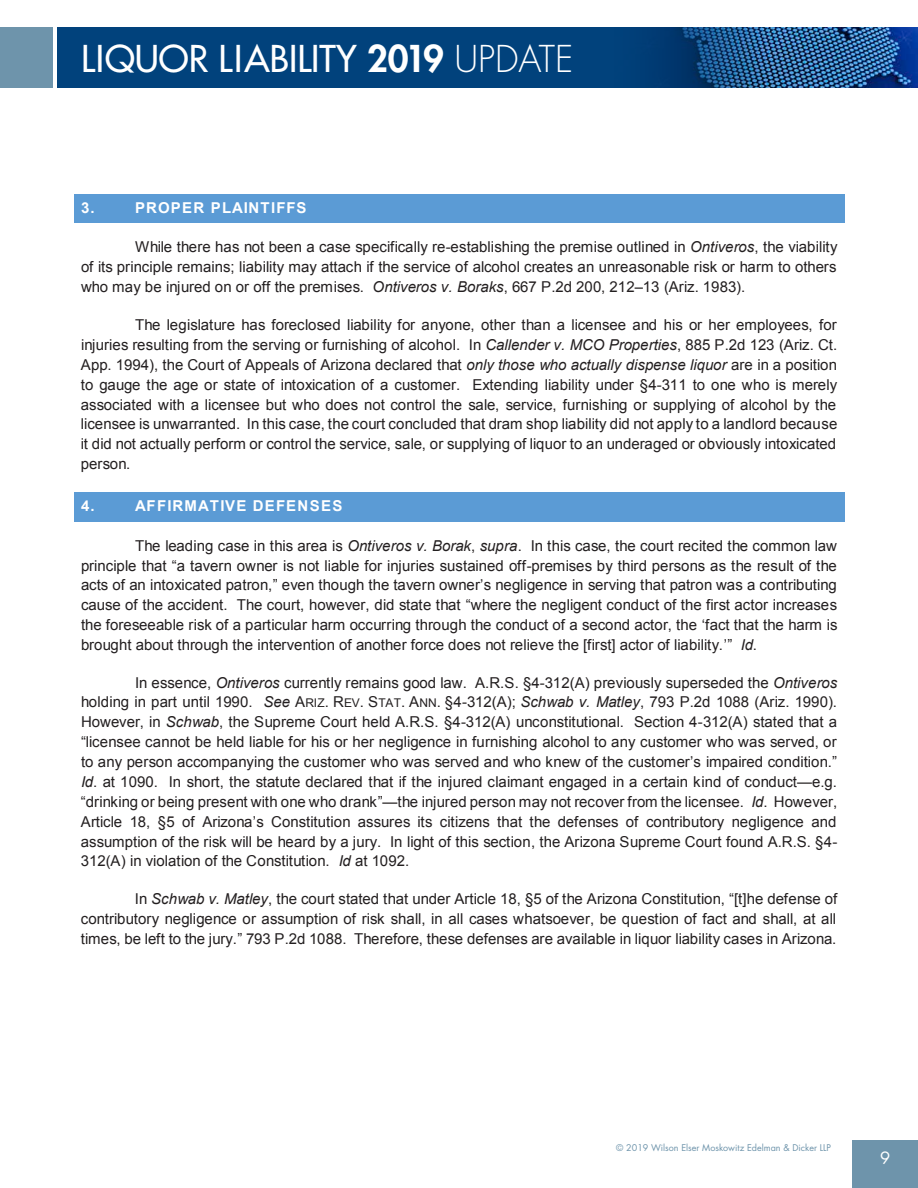
<style>
.page{position:relative;width:918px;height:1188px;background:#fff}
.page>*{position:absolute;margin:0;border:0;box-sizing:border-box;transform-origin:0 0}
.t1{font:500 36px "Futura Std";color:#fff}
.t2{font:16.5px "Futura Std";color:#fff}
.t3{font:15px/19.8px "Arial";letter-spacing:-.005em;color:#231f20;text-align:justify}
.t4{font:700 15px "Arial";letter-spacing:.075em;color:#fff}
.t5{font:9px "Futura Std";color:#6e94ab}
.s1{font-weight:800}
.s2{font-weight:300}
.s3{font-style:italic}
.s4{font-size:12px}
</style>
<div class="page">
<div style="left:852px;top:1141px;width:66px;height:47px;background:#6e94ab"></div>
<div style="left:57px;top:27px;width:861px;height:61px;background:#01427c"></div>
<img style="left:655px;top:27px;width:263px;height:61px">
<div style="left:0;top:27px;width:52px;height:61px;background:#6e94ab"></div>
<div style="left:79px;top:199px;width:761px;height:20px;background:#5b9bd5"></div>
<svg style="left:74px;top:194px;width:5px;height:5px"></svg>
<div style="left:79px;top:194px;width:761px;height:5px;background:#5b9bd5"></div>
<svg style="left:840px;top:194px;width:4px;height:5px"></svg>
<svg style="left:74px;top:219px;width:5px;height:4px"></svg>
<hr style="left:79px;top:219px;width:761px;height:4px;background:#5b9bd5">
<svg style="left:840px;top:219px;width:4px;height:4px"></svg>
<div style="left:74px;top:199px;width:5px;height:20px;background:#5b9bd5"></div>
<hr style="left:840px;top:199px;width:4px;height:20px;background:#5b9bd5">
<div style="left:79px;top:497px;width:761px;height:20px;background:#5b9bd5"></div>
<svg style="left:74px;top:493px;width:5px;height:4px"></svg>
<hr style="left:79px;top:493px;width:761px;height:4px;background:#5b9bd5">
<svg style="left:840px;top:493px;width:4px;height:4px"></svg>
<svg style="left:74px;top:517px;width:5px;height:4px"></svg>
<hr style="left:79px;top:517px;width:761px;height:4px;background:#5b9bd5">
<svg style="left:840px;top:517px;width:4px;height:4px"></svg>
<div style="left:74px;top:497px;width:5px;height:20px;background:#5b9bd5"></div>
<hr style="left:840px;top:497px;width:4px;height:20px;background:#5b9bd5">
<h1 class="t1" style="left:81px;top:36px;width:494px">LIQUOR LIABILITY <span class="s1">2019</span> <span class="s2">UPDATE</span></h1>
<p class="t4" style="left:81px;top:198px;width:15px">3.</p>
<p class="t4" style="left:135px;top:198px;width:173px">PROPER PLAINTIFFS</p>
<p class="t3" style="left:81px;top:237px;width:758px;text-indent:54px">While there has not been a case specifically re-establishing the premise outlined in <span class="s3">Ontiveros</span>, the viability of its principle remains; liability may attach if the service of alcohol creates an unreasonable risk or harm to others who may be injured on or off the premises. <span class="s3">Ontiveros v. Boraks</span>, 667 P.2d 200, 212–13 (Ariz. 1983).</p>
<p class="t3" style="left:81px;top:315px;width:758px;text-indent:54px">The legislature has foreclosed liability for anyone, other than a licensee and his or her employees, for injuries resulting from the serving or furnishing of alcohol. In <span class="s3">Callender v. MCO Properties</span>, 885 P.2d 123 (Ariz. Ct.<br>App. 1994), the Court of Appeals of Arizona declared that <span class="s3">only those who actually dispense liquor</span> are in a position to gauge the age or state of intoxication of a customer. Extending liability under §4-311 to one who is merely associated with a licensee but who does not control the sale, service, furnishing or supplying of alcohol by the licensee is unwarranted. In this case, the court concluded that dram shop liability did not apply to a landlord because it did not actually perform or control the service, sale, or supplying of liquor to an underaged or obviously intoxicated person.</p>
<p class="t4" style="left:81px;top:496px;width:15px">4.</p>
<p class="t4" style="left:135px;top:496px;width:209px">AFFIRMATIVE DEFENSES</p>
<p class="t3" style="left:81px;top:536px;width:758px;text-indent:54px">The leading case in this area is <span class="s3">Ontiveros v. Borak</span>, <span class="s3">supra</span>. In this case, the court recited the common law principle that “a tavern owner is not liable for injuries sustained off-premises by third persons as the result of the acts of an intoxicated patron,” even though the tavern owner’s negligence in serving that patron was a contributing cause of the accident. The court, however, did state that “where the negligent conduct of the first actor increases the foreseeable risk of a particular harm occurring through the conduct of a second actor, the ‘fact that the harm is brought about through the intervention of another force does not relieve the [first] actor of liability.’” <span class="s3">Id</span>.</p>
<p class="t3" style="left:81px;top:673px;width:758px;text-indent:54px">In essence, <span class="s3">Ontiveros</span> currently remains good law. A.R.S. §4-312(A) previously superseded the <span class="s3">Ontiveros </span>holding in part until 1990. <span class="s3">See</span> A<span class="s4">RIZ</span>. R<span class="s4">EV</span>. S<span class="s4">TAT</span>. A<span class="s4">NN</span>. §4-312(A); <span class="s3">Schwab v. Matley</span>, 793 P.2d 1088 (Ariz. 1990).<br>However, in <span class="s3">Schwab</span>, the Supreme Court held A.R.S. §4-312(A) unconstitutional. Section 4-312(A) stated that a “licensee cannot be held liable for his or her negligence in furnishing alcohol to any customer who was served, or to any person accompanying the customer who was served and who knew of the customer’s impaired condition.” <span class="s3">Id</span>. at 1090. In short, the statute declared that if the injured claimant engaged in a certain kind of conduct—e.g. “drinking or being present with one who drank”—the injured person may not recover from the licensee. <span class="s3">Id</span>. However, Article 18, §5 of Arizona’s Constitution assures its citizens that the defenses of contributory negligence and assumption of the risk will be heard by a jury. In light of this section, the Arizona Supreme Court found A.R.S. §4- 312(A) in violation of the Constitution. <span class="s3">Id</span> at 1092.</p>
<p class="t3" style="left:81px;top:889px;width:758px;text-indent:54px">In <span class="s3">Schwab v. Matley</span>, the court stated that under Article 18, §5 of the Arizona Constitution, “[t]he defense of contributory negligence or assumption of risk shall, in all cases whatsoever, be question of fact and shall, at all times, be left to the jury.” 793 P.2d 1088. Therefore, these defenses are available in liquor liability cases in Arizona.</p>
<p class="t5" style="left:616px;top:1142px;width:216px">© 2019 Wilson Elser Moskowitz Edelman &amp; Dicker LLP</p>
<p class="t2" style="left:880px;top:1147px;width:12px">9</p>
</div>
